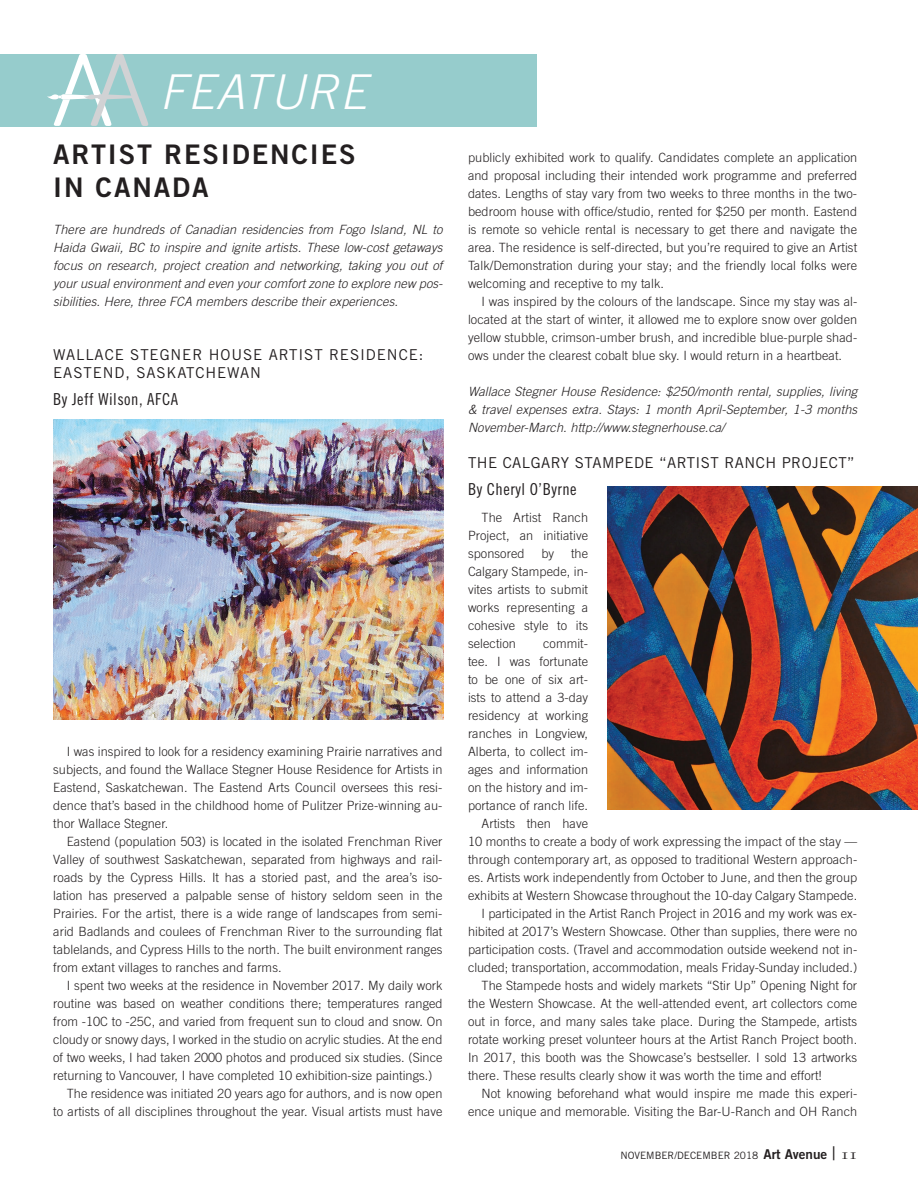
<style>
.page{position:relative;width:918px;height:1188px;background:#fff}
.page>*{position:absolute;margin:0;border:0;box-sizing:border-box;transform-origin:0 0}
.t1{font:italic 300 48px "Trade Gothic";letter-spacing:.03em;color:#fff}
.t2{font:27px "Trade Gothic Bold Two";letter-spacing:.07em;color:#231f20}
.t3{font:16.5px "Trade Gothic Cond Eighteen";letter-spacing:.03em;color:#231f20}
.t4{font:15px/18px "Trade Gothic";letter-spacing:.06em;color:#231f20}
.t5{font:15px "Trade Gothic";letter-spacing:.03em;color:#231f20}
.t6{font:300 12.75px/18px "Trade Gothic";letter-spacing:.005em;color:#231f20;text-align:justify}
.t7{font:italic 300 12.75px/18px "Trade Gothic";letter-spacing:.005em;color:#231f20;text-align:justify}
.t8{font:10.2px "Trade Gothic";color:#231f20}
.s1{font-family:"Trade Gothic Bold Two";font-size:13.5px}
.s2{font-family:"Sabon Roman SC";font-size:18px}
.s3{font-family:"Sabon Roman SC";font-size:15px}
</style>
<div class="page">
<img style="left:608px;top:486px;width:310px;height:324px">
<div style="left:0;top:54px;width:536px;height:72px;background:#96cccc"></div>
<svg style="left:47px;top:54px;width:101px;height:72px"></svg>
<img style="left:53px;top:420px;width:390px;height:300px">
<h1 class="t1" style="left:159px;top:63px;width:208px">FEATURE</h1>
<h2 class="t2" style="left:53px;top:138px;width:35px">ARTIST</h2>
<h2 class="t2" style="left:164px;top:138px;width:19px">RESIDENC</h2>
<h2 class="t2" style="left:310px;top:138px;width:28px">iES</h2>
<h2 class="t2" style="left:53px;top:171px;width:157px">IN CANADA</h2>
<p class="t7" style="left:53px;top:220px;width:391px">There are hundreds of Canadian residencies from Fogo Island, NL to Haida Gwaii, BC to inspire and ignite artists. These low-cost getaways focus on research, project creation and networking, taking you out of your usual environment and even your comfort zone to explore new pos&shy;sibilities. Here, three FCA members describe their experiences.</p>
<p class="t4" style="left:53px;top:345px;width:372px">WALLACE STEGNER HOUSE ARTIST R ESIDENCE:<br>EASTEND, SASKATCH EWAN</p>
<p class="t3" style="left:53px;top:390px;width:118px">By Jeff Wilson, AFCA</p>
<p class="t6" style="left:53px;top:742px;width:391px;text-indent:14px">I was inspired to look for a residency examining Prairie narratives and subjects, and found the Wallace Stegner House Residence for Artists in Eastend, Saskatchewan. The Eastend Arts Council oversees this resi&shy;dence that’s based in the childhood home of Pulitzer Prize-winning au&shy;thor Wallace Stegner.</p>
<p class="t6" style="left:53px;top:832px;width:391px;text-indent:14px">Eastend (population 503) is located in the isolated Frenchman R iver Valley of southwest Saskatchewan, separated from highways and rail&shy;roads by the Cypress Hills. It has a storied past, and the area’s iso&shy;lation has preserved a palpable sense of history seldom seen in the Prairies. For the artist, there is a wide range of landscapes from semi&shy;arid Badlands and coulees of Frenchman R iver to the surrounding flat tablelands, and Cypress Hills to the north. The built environment ranges from extant villages to ranches and farms.</p>
<p class="t6" style="left:67px;top:976px;width:377px">I spent two weeks at the residence in November 2017. My daily work</p>
<p class="t6" style="left:53px;top:994px;width:391px">routine was based on weather conditions there; temperatures ranged</p>
<p class="t6" style="left:53px;top:1012px;width:391px">from -10C to -25C, and varied from frequent sun to cloud and snow. On</p>
<p class="t6" style="left:53px;top:1030px;width:391px">cloudy or snowy days, I worked in the studio on acrylic studies. At the end</p>
<p class="t6" style="left:53px;top:1048px;width:391px">of two weeks, I had taken 2000 photos and produced six studies. (Since</p>
<p class="t6" style="left:53px;top:1066px;width:381px">returning to Vancouver, I have completed 10 exhibition-size paintings.)</p>
<p class="t6" style="left:67px;top:1084px;width:377px">The residence was initiated 20 years ago for authors, and is now open</p>
<p class="t6" style="left:53px;top:1102px;width:391px">to artists of all disciplines throughout the year. Visual artists must have</p>
<p class="t6" style="left:468px;top:148px;width:391px">publicly exhibited work to qualify. Candidates complete an application and proposal including their intended work programme and preferred dates. Lengths of stay vary from two weeks to three months in the two&shy;bedroom house with office/studio, rented for $250 per month. Eastend is remote so vehicle rental is necessary to get there and navigate the area. The residence is self-directed, but you’re required to give an Artist Talk/Demonstration during your stay; and the friendly local folks were welcoming and receptive to my talk.</p>
<p class="t6" style="left:468px;top:292px;width:391px;text-indent:14px">I was inspired by the colours of the landscape. Since my stay was al&shy;located at the start of winter, it allowed me to explore snow over golden yellow stubble, crimson-umber brush, and incredible blue-purple shad&shy;ows under the clearest cobalt blue sky. I would return in a heartbeat.</p>
<p class="t7" style="left:468px;top:382px;width:391px">Wallace Stegner House Residence: $250/month rental, supplies, living &amp; travel expenses extra. Stays: 1 month April-September, 1-3 months November-March. http://www.stegnerhouse.ca/</p>
<p class="t5" style="left:468px;top:454px;width:388px">TH E CALGARY STAMPEDE “ARTIST RANCH PROJECT”</p>
<p class="t3" style="left:468px;top:480px;width:110px">By Cheryl O’Byrne</p>
<p class="t6" style="left:468px;top:508px;width:122px;text-indent:14px">The Artist Ranch Project, an initiative sponsored</p>
<p class="t6" style="left:468px;top:544px;width:122px;text-indent:103px">the Calgary Stampede, in&shy;vites artists to submit works representing a cohesive style to its selection</p>
<p class="t6" style="left:541px;top:544px;width:14px">by</p>
<p class="t6" style="left:543px;top:634px;width:47px">commit-</p>
<p class="t6" style="left:468px;top:652px;width:122px">tee. I was fortunate</p>
<p class="t6" style="left:468px;top:670px;width:122px">to be one of six art-</p>
<p class="t6" style="left:468px;top:688px;width:122px">ists to attend a 3-day</p>
<p class="t6" style="left:468px;top:706px;width:122px">residency at working</p>
<p class="t6" style="left:468px;top:724px;width:122px">ranches in Longview,</p>
<p class="t6" style="left:468px;top:742px;width:122px">Alberta, to collect im-</p>
<p class="t6" style="left:468px;top:760px;width:122px">ages and information</p>
<p class="t6" style="left:468px;top:778px;width:122px">on the history and im-</p>
<p class="t6" style="left:468px;top:796px;width:122px">portance of ranch life.</p>
<p class="t6" style="left:482px;top:814px;width:108px">Artists then have</p>
<p class="t6" style="left:468px;top:832px;width:391px">10 months to create a body of work expressing the impact of the stay —</p>
<p class="t6" style="left:468px;top:850px;width:391px">through contemporary art, as opposed to traditional Western approach-</p>
<p class="t6" style="left:468px;top:868px;width:391px">es. Artists work independently from October to June, and then the group</p>
<p class="t6" style="left:468px;top:886px;width:391px">exhibits at Western Showcase throughout the 10-day Calgary Stampede.</p>
<p class="t6" style="left:482px;top:904px;width:377px">I participated in the Artist Ranch Project in 2016 and my work was ex-</p>
<p class="t6" style="left:468px;top:922px;width:391px">hibited at 2017’s Western Showcase. Other than supplies, there were no</p>
<p class="t6" style="left:468px;top:940px;width:391px">participation costs. (Travel and accommodation outside weekend not in-</p>
<p class="t6" style="left:468px;top:958px;width:391px">cluded; transportation, accommodation, meals Friday-Sunday included.)</p>
<p class="t6" style="left:482px;top:976px;width:377px">The Stampede hosts and widely markets “Stir U p” Opening N ight for</p>
<p class="t6" style="left:468px;top:994px;width:391px">the Western Showcase. At the well-attended event, art collectors come</p>
<p class="t6" style="left:468px;top:1012px;width:391px">out in force, and many sales take place. During the Stampede, artists</p>
<p class="t6" style="left:468px;top:1030px;width:391px">rotate working preset volunteer hours at the Artist Ranch Project booth.</p>
<p class="t6" style="left:468px;top:1048px;width:391px">I n 2017, this booth was the Showcase’s bestseller. I sold 13 artworks</p>
<p class="t6" style="left:468px;top:1066px;width:355px">there. These results clearly show it was worth the time and effort!</p>
<p class="t6" style="left:482px;top:1084px;width:377px">Not knowing beforehand what would inspire me made this experi-</p>
<p class="t6" style="left:468px;top:1102px;width:391px">ence unique and memorable. Visiting the Bar-U-Ranch and OH Ranch</p>
<p class="t8" style="left:620px;top:1149px;width:239px">NOVEMBER/DECEMBER 2018 <span class="s1">Art Avenue</span> <span class="s2">|</span> <span class="s3">11</span></p>
</div>
